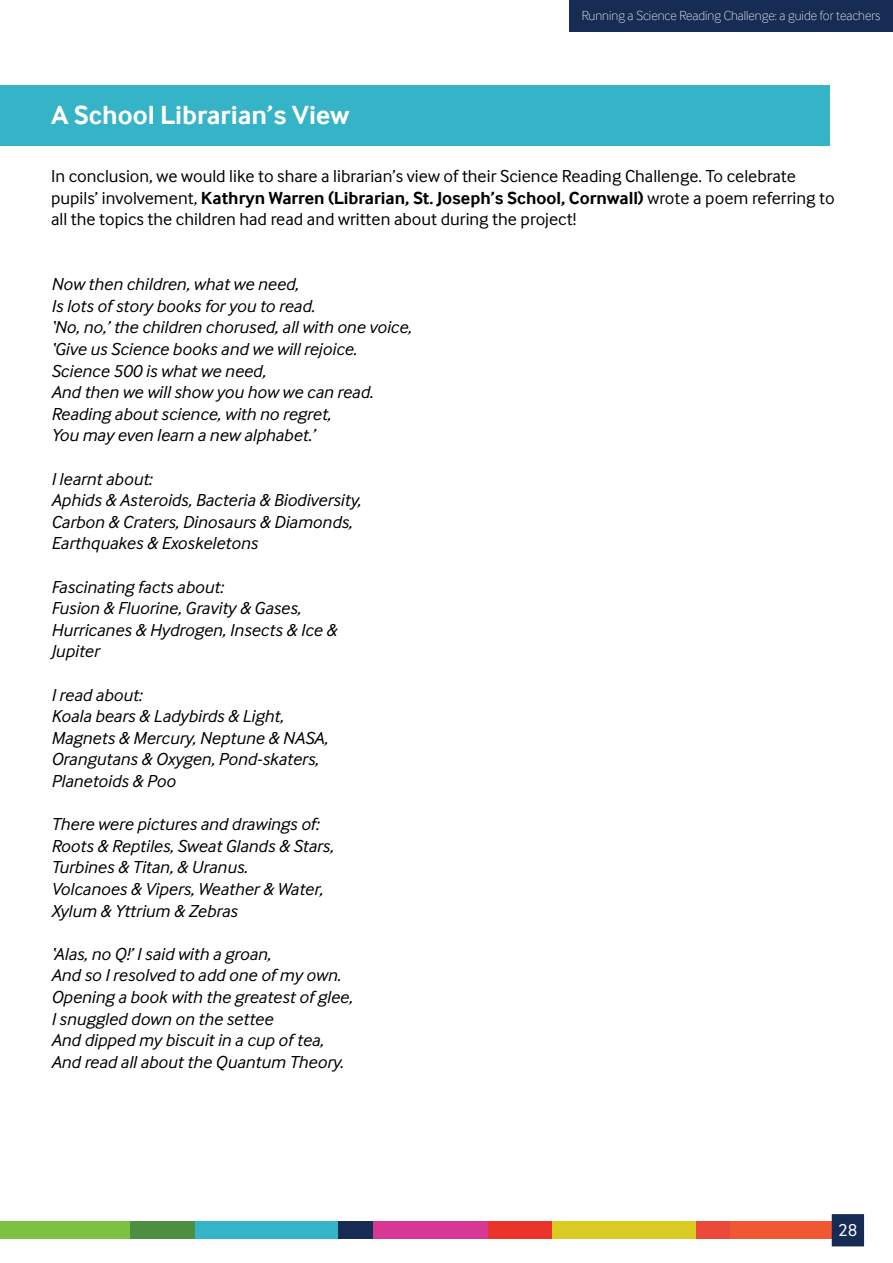
<style>
.page{position:relative;width:893px;height:1263px;background:#fff}
.page>*{position:absolute;margin:0;border:0;box-sizing:border-box;transform-origin:0 0}
.t1{font:700 27px "Inter Face";color:#fff}
.t2{font:italic 18px/21.6px "Inter Face";color:#000}
.t3{font:18px/21.6px "Inter Face";color:#000}
.t4{font:18px "Inter Face";color:#fff}
.t5{font:100 13.5px "Inter Face";color:#fff}
.s1{font-weight:700}
</style>
<div class="page">
<div style="left:0;top:1222px;width:130px;height:17px;background:#7bc242"></div>
<div style="left:195px;top:1222px;width:143px;height:17px;background:#35b3c7"></div>
<div style="left:130px;top:1222px;width:65px;height:17px;background:#4d8f41"></div>
<div style="left:372px;top:1222px;width:116px;height:17px;background:#d63894"></div>
<div style="left:338px;top:1222px;width:34px;height:17px;background:#172c54"></div>
<div style="left:552px;top:1222px;width:144px;height:17px;background:#dbca22"></div>
<div style="left:488px;top:1222px;width:64px;height:17px;background:#e9332b"></div>
<div style="left:730px;top:1222px;width:134px;height:17px;background:#f15732"></div>
<div style="left:696px;top:1222px;width:34px;height:17px;background:#ed493a"></div>
<div style="left:832px;top:1214px;width:32px;height:32px;background:#172c54"></div>
<div style="left:569px;top:0;width:324px;height:32px;background:#172c54"></div>
<div style="left:0;top:85px;width:829px;height:61px;background:#35b3c7"></div>
<h1 class="t1" style="left:51px;top:100px;width:300px">A School Librarian’s View</h1>
<p class="t5" style="left:582px;top:8px;width:300px">Running a Science Reading Challenge: a guide for teachers</p>
<p class="t3" style="left:51px;top:165px;width:785px">In conclusion, we would like to share a librarian’s view of their Science Reading Challenge. To celebrate pupils’ involvement, <span class="s1">Kathryn Warren (Librarian, St. Joseph’s School, Cornwall)</span> wrote a poem referring to all the topics the children had read and written about during the project!</p>
<p class="t2" style="left:51px;top:273px;width:362px">Now then children, what we need,<br>Is lots of story books for you to read.<br>‘No, no,’ the children chorused, all with one voice, ‘Give us Science books and we will rejoice.<br>Science 500 is what we need,<br>And then we will show you how we can read.<br>Reading about science, with no regret,<br>You may even learn a new alphabet.’</p>
<p class="t2" style="left:51px;top:468px;width:311px">I learnt about:<br>Aphids &amp; Asteroids, Bacteria &amp; Biodiversity,<br>Carbon &amp; Craters, Dinosaurs &amp; Diamonds,<br>Earthquakes &amp; Exoskeletons</p>
<p class="t2" style="left:51px;top:576px;width:287px">Fascinating facts about:<br>Fusion &amp; Fluorine, Gravity &amp; Gases,<br>Hurricanes &amp; Hydrogen, Insects &amp; Ice &amp;<br>Jupiter</p>
<p class="t2" style="left:51px;top:684px;width:278px">I read about:<br>Koala bears &amp; Ladybirds &amp; Light,<br>Magnets &amp; Mercury, Neptune &amp; NASA,<br>Orangutans &amp; Oxygen, Pond-skaters,<br>Planetoids &amp; Poo</p>
<p class="t2" style="left:51px;top:813px;width:284px">There were pictures and drawings of:<br>Roots &amp; Reptiles, Sweat Glands &amp; Stars,<br>Turbines &amp; Titan, &amp; Uranus.<br>Volcanoes &amp; Vipers, Weather &amp; Water,<br>Xylum &amp; Yttrium &amp; Zebras</p>
<p class="t2" style="left:51px;top:943px;width:303px">‘Alas, no Q!’ I said with a groan,<br>And so I resolved to add one of my own.<br>Opening a book with the greatest of glee, I snuggled down on the settee<br>And dipped my biscuit in a cup of tea, And read all about the Quantum Theory.</p>
<p class="t4" style="left:838px;top:1220px;width:21px">28</p>
</div>
